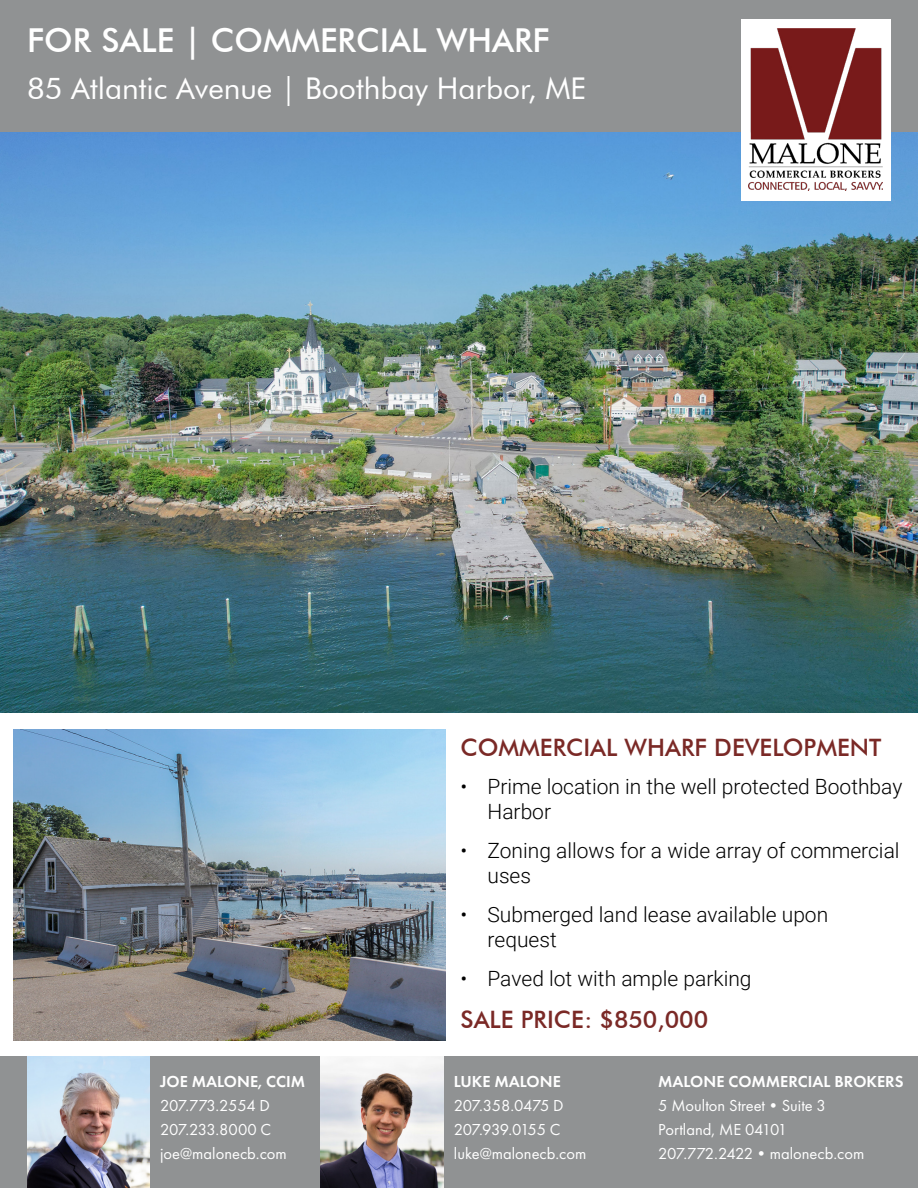
<style>
.page{position:relative;width:918px;height:1188px;background:#fff}
.page>*{position:absolute;margin:0;border:0;box-sizing:border-box;transform-origin:0 0}
.t1{font:500 33px "Futura BT";color:#fff}
.t2{font:30px "Futura BT";color:#fff}
.t3{font:500 24px "Futura BT";color:#7a2926}
.t4{font:300 21px/25.2px "Roboto";color:#000}
.t5{font:16.5px "Futura PT";color:#fff}
.t6{font:600 16.5px "Futura PT";color:#fff}
.t7{font:16.5px "Futura PT";letter-spacing:-.025em;color:#fff}
.t8{font:16.5px "Futura PT";letter-spacing:-.04em;color:#fff}
</style>
<div class="page">
<img style="left:0;top:131px;width:918px;height:582px">
<div style="left:0;top:0;width:918px;height:131px;background:#909293"></div>
<div style="left:742px;top:19px;width:149px;height:182px;background:#fff"></div>
<img style="left:748px;top:28px;width:135px;height:162px">
<div style="left:0;top:1057px;width:918px;height:131px;background:#909293"></div>
<img style="left:27px;top:1057px;width:122px;height:131px">
<img style="left:321px;top:1057px;width:122px;height:131px">
<img style="left:13px;top:729px;width:432px;height:311px">
<p class="t1" style="left:27px;top:20px;width:524px">FOR SALE | COMMERCIAL WHARF</p>
<p class="t2" style="left:27px;top:70px;width:561px">85 Atlantic Avenue | Boothbay Harbor, ME</p>
<p class="t6" style="left:160px;top:1072px;width:147px">JOE MALONE, CCIM</p>
<p class="t7" style="left:160px;top:1096px;width:111px">207.773.2554 D</p>
<p class="t7" style="left:160px;top:1120px;width:113px">207.233.8000 C</p>
<p class="t5" style="left:160px;top:1144px;width:128px">joe@malonecb.com</p>
<p class="t3" style="left:460px;top:732px;width:422px">COMMERCIAL WHARF DEVELOPMENT</p>
<p class="t4" style="left:488px;top:773px;width:417px;text-indent:-27px">• Prime location in the well protected Boothbay<br>Harbor</p>
<p class="t4" style="left:488px;top:837px;width:414px;text-indent:-27px">• Zoning allows for a wide array of commercial uses</p>
<p class="t4" style="left:488px;top:901px;width:342px;text-indent:-27px">• Submerged land lease available upon request</p>
<p class="t4" style="left:460px;top:965px;width:293px">• Paved lot with ample parking</p>
<p class="t3" style="left:460px;top:1005px;width:249px">SALE PRICE: $850,000</p>
<p class="t6" style="left:454px;top:1071px;width:108px">LUKE MALONE</p>
<p class="t7" style="left:454px;top:1096px;width:111px">207.358.0475 D</p>
<p class="t8" style="left:454px;top:1120px;width:108px">207.939.0155 C</p>
<p class="t5" style="left:454px;top:1144px;width:134px">luke@malonecb.com</p>
<p class="t6" style="left:658px;top:1072px;width:247px">MALONE COMMERCIAL BROKERS</p>
<p class="t5" style="left:658px;top:1096px;width:169px">5 Moulton Street•Suite 3</p>
<p class="t5" style="left:658px;top:1120px;width:131px">Portland, ME 04101</p>
<p class="t5" style="left:658px;top:1144px;width:208px">207.772.2422•malonecb.com</p>
</div>
